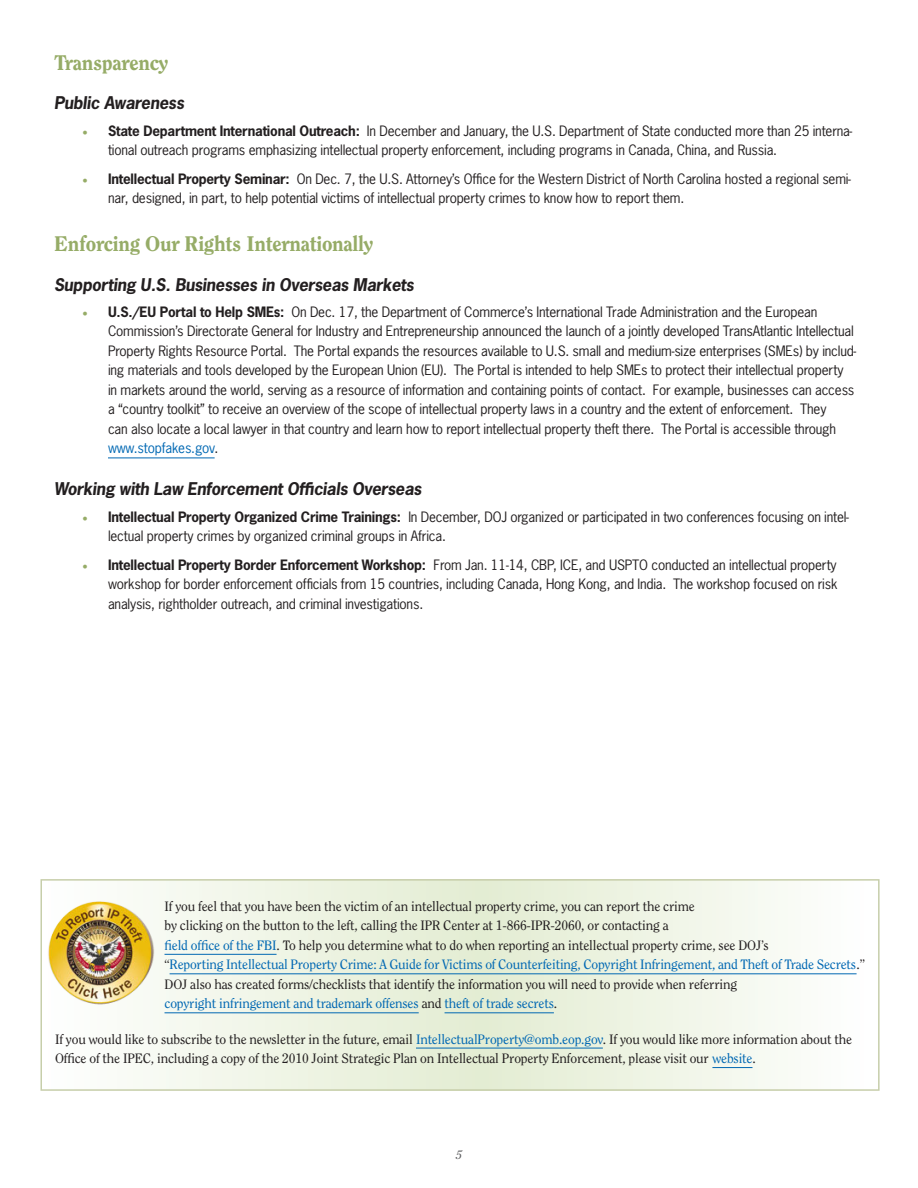
<style>
.page{position:relative;width:918px;height:1188px;background:#fff}
.page>*{position:absolute;margin:0;border:0;box-sizing:border-box;transform-origin:0 0}
.sub_green{font:800 21px "Clearface Std";letter-spacing:-.015em;color:#96ac67}
.subhead{font:italic 700 16.5px "News Gothic Std";letter-spacing:-.015em;color:#231f20}
.Text_Bulleted{font:13.5px/19.5px "News Gothic Std";letter-spacing:-.015em;color:#231f20}
.Text{font:13.5px/19.5px "Clearface Std";letter-spacing:-.015em;color:#231f20}
.t1{font:italic 12px "Clearface Std";color:#57585a}
.s1{font-family:"Bell Centennial Std Sub Capt";color:#96ac67}
.s2{font-weight:700}
.s3{color:#0168b3}
</style>
<div class="page">
<svg style="left:133px;top:882px;width:724px;height:206px"></svg>
<div style="left:40px;top:879px;width:840px;height:212px;border:2px solid #c7ceaa"></div>
<hr style="left:165px;top:954px;width:112px;height:1px;background:#0168b3">
<hr style="left:170px;top:974px;width:687px;height:1px;background:#0168b3">
<hr style="left:165px;top:1013px;width:254px;height:1px;background:#0168b3">
<hr style="left:445px;top:1013px;width:109px;height:1px;background:#0168b3">
<hr style="left:416px;top:1048px;width:187px;height:1px;background:#0168b3">
<hr style="left:712px;top:1067px;width:41px;height:1px;background:#0168b3">
<img style="left:48px;top:895px;width:111px;height:111px">
<hr style="left:108px;top:458px;width:107px;height:1px;background:#0168b3">
<p class="sub_green" style="left:54px;top:50px;width:116px">Transparency</p>
<p class="subhead" style="left:54px;top:92px;width:132px">Public Awareness</p>
<p class="Text_Bulleted" style="left:108px;top:121px;width:746px;text-indent:-27px"><span class="s1">•</span> <span class="s2">State Department International Outreach:</span> In December and January, the U.S. Department of State conducted more than 25 interna&shy;tional outreach programs emphasizing intellectual property enforcement, including programs in Canada, China, and Russia.</p>
<p class="Text_Bulleted" style="left:108px;top:169px;width:744px;text-indent:-27px"><span class="s1">•</span> <span class="s2">Intellectual Property Seminar:</span> On Dec. 7, the U.S. Attorney’s Office for the Western District of North Carolina hosted a regional semi&shy;nar, designed, in part, to help potential victims of intellectual property crimes to know how to report them.</p>
<p class="sub_green" style="left:54px;top:231px;width:321px">Enforcing Our Rights Internationally</p>
<p class="subhead" style="left:54px;top:273px;width:361px">Supporting U.S. Businesses in Overseas Markets</p>
<p class="Text_Bulleted" style="left:108px;top:302px;width:750px;text-indent:-27px"><span class="s1">•</span> <span class="s2">U.S./EU Portal to Help SMEs:</span> On Dec. 17, the Department of Commerce’s International Trade Administration and the European Commission’s Directorate General for Industry and Entrepreneurship announced the launch of a jointly developed TransAtlantic Intellectual Property Rights Resource Portal. The Portal expands the resources available to U.S. small and medium-size enterprises (SMEs) by includ&shy;ing materials and tools developed by the European Union (EU). The Portal is intended to help SMEs to protect their intellectual property<br>in markets around the world, serving as a resource of information and containing points of contact. For example, businesses can access a “country toolkit” to receive an overview of the scope of intellectual property laws in a country and the extent of enforcement. They<br>can also locate a local lawyer in that country and learn how to report intellectual property theft there. The Portal is accessible through <span class="s3">www.stopfakes.gov</span>.</p>
<p class="subhead" style="left:54px;top:478px;width:369px">Working with Law Enforcement Officials Overseas</p>
<p class="Text_Bulleted" style="left:108px;top:507px;width:742px;text-indent:-27px"><span class="s1">•</span> <span class="s2">Intellectual Property Organized Crime Trainings:</span> In December, DOJ organized or participated in two conferences focusing on intel&shy;lectual property crimes by organized criminal groups in Africa.</p>
<p class="Text_Bulleted" style="left:108px;top:555px;width:731px;text-align:justify;text-indent:-27px"><span class="s1">•</span> <span class="s2">Intellectual Property Border Enforcement Workshop:</span> From Jan. 11-14, CBP, ICE, and USPTO conducted an intellectual property workshop for border enforcement officials from 15 countries, including Canada, Hong Kong, and India. The workshop focused on risk analysis, rightholder outreach, and criminal investigations.</p>
<p class="Text" style="left:165px;top:896px;width:702px">If you feel that you have been the victim of an intellectual property crime, you can report the crime<br>by clicking on the button to the left, calling the IPR Center at 1-866-IPR-2060, or contacting a<br><span class="s3">field office of the FBI</span>. To help you determine what to do when reporting an intellectual property crime, see DOJ’s<br>“<span class="s3">Reporting Intellectual Property Crime: A Guide for Victims of Counterfeiting, Copyright Infringement, and Theft of Trade Secrets</span>.” DOJ also has created forms/checklists that identify the information you will need to provide when referring<br><span class="s3">copyright infringement and trademark offenses</span> and <span class="s3">theft of trade secrets</span>.</p>
<p class="Text" style="left:55px;top:1029px;width:799px">If you would like to subscribe to the newsletter in the future, email <span class="s3">IntellectualProperty@omb.eop.gov</span>. If you would like more information about the<br>Office of the IPEC, including a copy of the 2010 Joint Strategic Plan on Intellectual Property Enforcement, please visit our <span class="s3">website</span>.</p>
<p class="t1" style="left:456px;top:1148px;width:7px">5</p>
</div>
